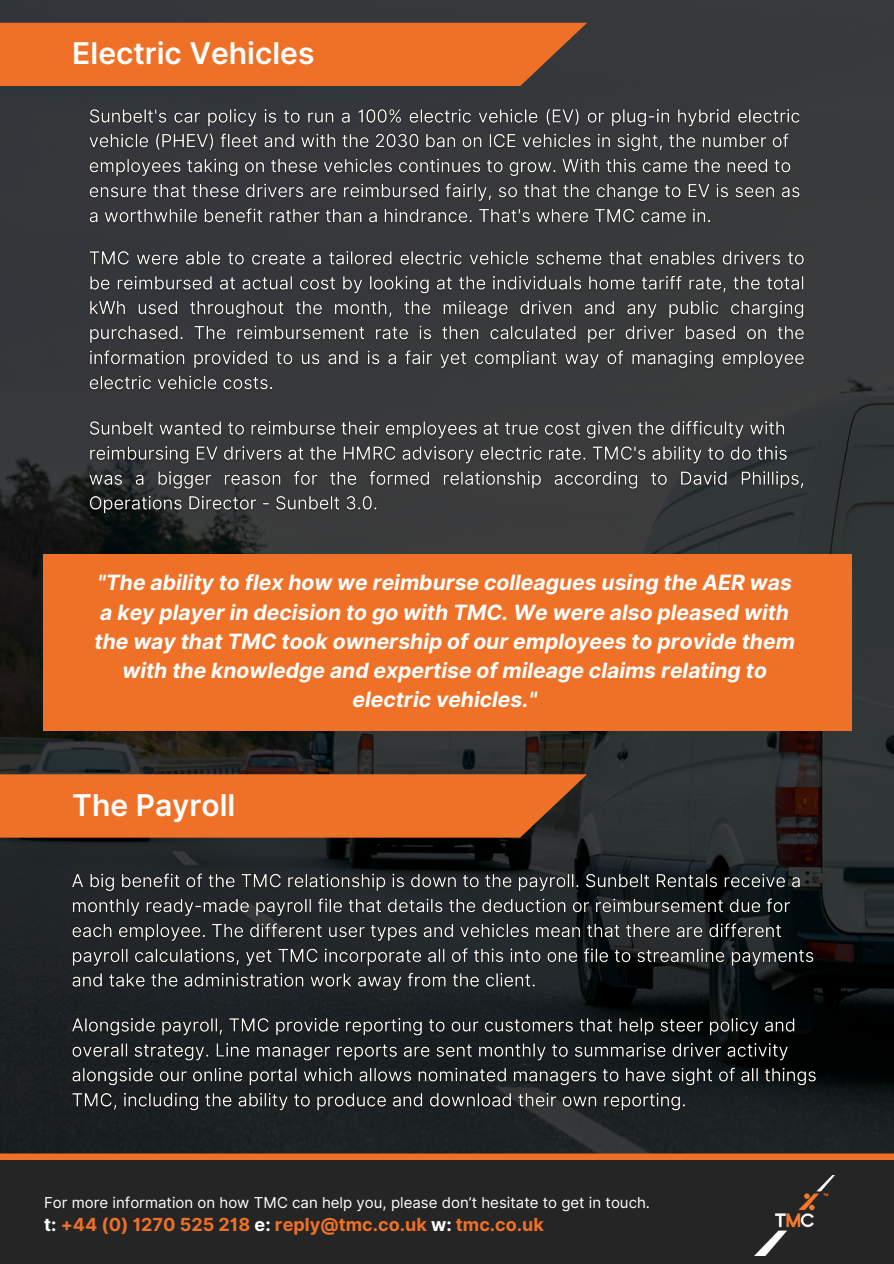
<style>
.page{position:relative;width:894px;height:1264px;background:#fff}
.page>*{position:absolute;margin:0;border:0;box-sizing:border-box;transform-origin:0 0}
.t1{font:600 30px "Inter";color:#fff}
.t2{font:italic 700 21px/29.2px "Inter";color:#fff;text-align:center}
.t3{font:700 18px "Inter";color:#ef7128}
.t4{font:15px "Inter";color:#fff}
.s1{color:#fff}
</style>
<div class="page">
<img style="left:0;top:0;width:893px;height:1153px">
<div style="left:0;top:23px;width:587px;height:63px;background:#ef7128"></div>
<div style="left:43px;top:553px;width:808px;height:177px;background:#ef7128"></div>
<img style="left:85px;top:103px;width:720px;height:126px">
<svg style="left:0;top:1153px;width:893px;height:6px;background:#dd6a27"></svg>
<div style="left:0;top:1159px;width:893px;height:104px;background:#252525"></div>
<svg style="left:0;top:774px;width:587px;height:63px;background:#e26c27"></svg>
<img style="left:68px;top:868px;width:750px;height:128px">
<img style="left:68px;top:1013px;width:752px;height:103px">
<img style="left:85px;top:246px;width:723px;height:149px">
<img style="left:85px;top:415px;width:723px;height:104px">
<img style="left:754px;top:1175px;width:80px;height:80px">
<h1 class="t1" style="left:72px;top:35px;width:244px">Electric Vehicles</h1>
<h2 class="t2" style="left:94px;top:568px;width:701px">"The ability to flex how we reimburse colleagues using the AER was a key player in decision to go with TMC. We were also pleased with the way that TMC took ownership of our employees to provide them with the knowledge and expertise of mileage claims relating to electric vehicles."</h2>
<p class="t1" style="left:72px;top:786px;width:164px">The Payroll</p>
<h1 class="t4" style="left:44px;top:1193px;width:607px">For more information on how TMC can help you, please don’t hesitate to get in touch.</h1>
<p class="t3" style="left:44px;top:1213px;width:501px"><span class="s1">t:</span> +44 (0) 1270 525 218 <span class="s1">e:</span> reply@tmc.co.uk <span class="s1">w:</span> tmc.co.uk</p>
</div>
